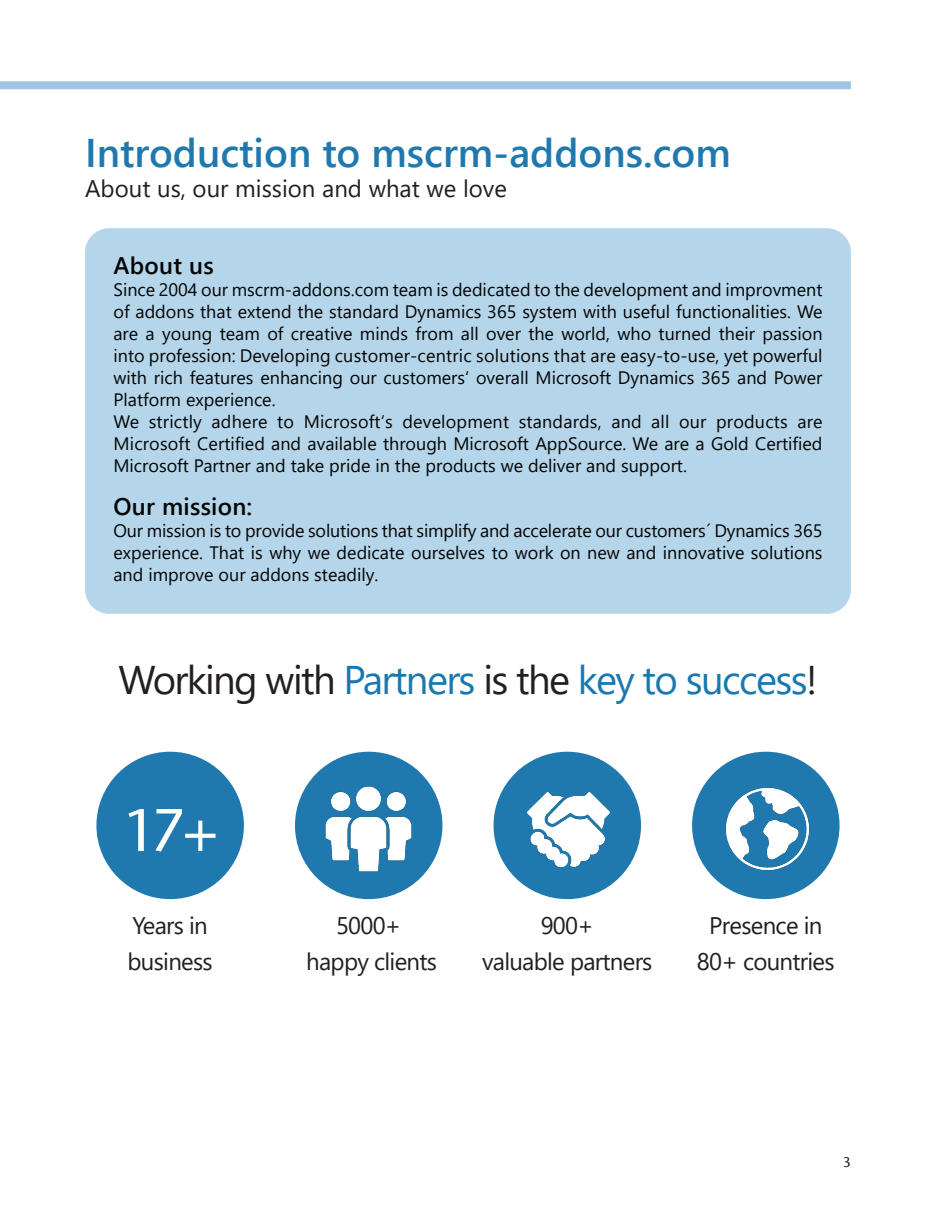
<style>
.page{position:relative;width:936px;height:1219px;background:#fff}
.page>*{position:absolute;margin:0;border:0;box-sizing:border-box;transform-origin:0 0}
.t1{font:500 60px "Stone Sans ITC";color:#fff}
.Ü_Sub_Kap{font:40px "Segoe UI";letter-spacing:-.04em;color:#1978ae}
.Ü_Kap_Neu{font:600 40px "Segoe UI";color:#2079ae}
.RundbildText{font:24px "Segoe UI";letter-spacing:-.03em;color:#231f20}
.Fließtext{font:24px "Segoe UI";color:#231f20}
.Infobox_Ü{font:600 24px "Segoe UI";letter-spacing:.01em;color:#040503}
.Infobox_Fließtext{font:18px/22px "Segoe UI";color:#040503;text-align:justify}
.t2{font:500 14px "Stone Sans ITC";color:#231f20}
.s1{color:#231f20}
</style>
<div class="page">
<div style="left:0;top:81px;width:850px;height:8px;background:#9ec7e5"></div>
<div style="left:85px;top:228px;width:765px;height:386px;background:#b5d5ea;border-radius:24px"></div>
<div style="left:97px;top:753px;width:146px;height:145px;background:#2079ae;border-radius:50%"></div>
<div style="left:296px;top:753px;width:145px;height:145px;background:#2079ae;border-radius:50%"></div>
<img style="left:325px;top:786px;width:87px;height:86px">
<div style="left:494px;top:753px;width:146px;height:145px;background:#2079ae;border-radius:50%"></div>
<img style="left:526px;top:791px;width:85px;height:77px">
<div style="left:693px;top:753px;width:145px;height:145px;background:#2079ae;border-radius:50%"></div>
<img style="left:725px;top:787px;width:85px;height:84px">
<p class="Ü_Kap_Neu" style="left:85px;top:115px;width:647px">Introduction to mscrm-addons.com</p>
<p class="Fließtext" style="left:85px;top:165px;width:423px">About us, our mission and what we love</p>
<p class="Infobox_Ü" style="left:113px;top:243px;width:102px">About us</p>
<p class="Infobox_Fließtext" style="left:113px;top:277px;width:710px">Since 2004 our mscrm-addons.com team is dedicated to the development and improvment of addons that extend the standard Dynamics 365 system with useful functionalities. We are a young team of creative minds from all over the world, who turned their passion into profession: Developing customer-centric solutions that are easy-to-use, yet powerful with rich features enhancing our customers‘ overall Microsoft Dynamics 365 and Power Platform experience.</p>
<p class="Infobox_Fließtext" style="left:113px;top:409px;width:710px">We strictly adhere to Microsoft‘s development standards, and all our products are Microsoft Certified and available through Microsoft AppSource. We are a Gold Certified Microsoft Partner and take pride in the products we deliver and support.</p>
<p class="Infobox_Ü" style="left:113px;top:484px;width:140px">Our mission:</p>
<p class="Infobox_Fließtext" style="left:113px;top:518px;width:710px">Our mission is to provide solutions that simplify and accelerate our customers´ Dynamics 365 experience. That is why we dedicate ourselves to work on new and innovative solutions and improve our addons steadily.</p>
<p class="Ü_Sub_Kap" style="left:118px;top:642px;width:700px"><span class="s1">Working with</span> Partners <span class="s1">is the</span> key to success<span class="s1">!</span></p>
<p class="t1" style="left:123px;top:794px;width:96px">17+</p>
<p class="RundbildText" style="left:132px;top:902px;width:77px">Years in</p>
<p class="RundbildText" style="left:128px;top:938px;width:87px">business</p>
<p class="RundbildText" style="left:336px;top:902px;width:67px">5000+</p>
<p class="RundbildText" style="left:306px;top:938px;width:132px">happy clients</p>
<p class="RundbildText" style="left:540px;top:902px;width:55px">900+</p>
<p class="RundbildText" style="left:482px;top:938px;width:172px">valuable partners</p>
<p class="RundbildText" style="left:709px;top:902px;width:115px">Presence in</p>
<p class="RundbildText" style="left:697px;top:938px;width:139px">80+ countries</p>
<p class="t2" style="left:842px;top:1153px;width:10px">3</p>
</div>
